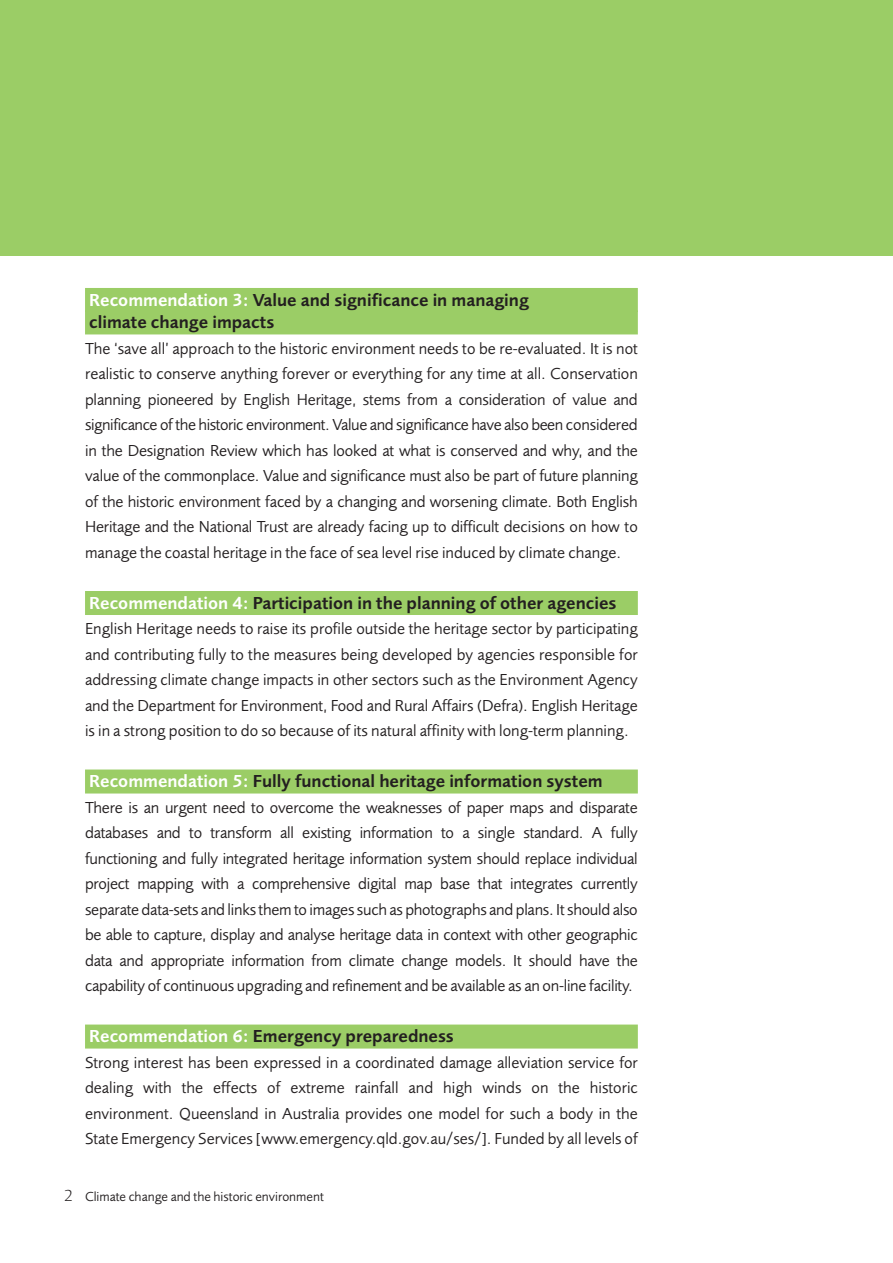
<style>
.page{position:relative;width:893px;height:1263px;background:#fff}
.page>*{position:absolute;margin:0;border:0;box-sizing:border-box;transform-origin:0 0}
.t1{font:600 18px/22.5px "Foundry Sans";color:#231f20}
.t2{font:16.5px/25.5px "Foundry Sans";color:#231f20;text-align:justify}
.t3{font:13.5px "Foundry Sans";color:#231f20}
.s1{color:#fff}
.s2{font-weight:300;font-size:16.5px}
</style>
<div class="page">
<div style="left:0;top:0;width:893px;height:255px;background:#9bcd66"></div>
<div style="left:85px;top:288px;width:553px;height:24px;background:#9bcd66"></div>
<div style="left:85px;top:310px;width:553px;height:24px;background:#9bcd66"></div>
<div style="left:85px;top:591px;width:553px;height:24px;background:#9bcd66"></div>
<div style="left:85px;top:769px;width:553px;height:24px;background:#9bcd66"></div>
<div style="left:85px;top:1024px;width:553px;height:24px;background:#9bcd66"></div>
<p class="t1" style="left:89px;top:290px;width:441px"><span class="s1">Recommendation 3:</span> Value and significance in managing climate change impacts</p>
<p class="t2" style="left:85px;top:337px;width:554px">The ‘save all’ approach to the historic environment needs to be re-evaluated. It is not realistic to conserve anything forever or everything for any time at all. Conservation planning pioneered by English Heritage, stems from a consideration of value and significance of the historic environment. Value and significance have also been considered in the Designation Review which has looked at what is conserved and why, and the value of the commonplace. Value and significance must also be part of future planning of the historic environment faced by a changing and worsening climate. Both English Heritage and the National Trust are already facing up to difficult decisions on how to manage the coastal heritage in the face of sea level rise induced by climate change.</p>
<p class="t1" style="left:89px;top:593px;width:529px"><span class="s1">Recommendation 4:</span> Participation in the planning of other agencies</p>
<p class="t2" style="left:85px;top:617px;width:554px">English Heritage needs to raise its profile outside the heritage sector by participating and contributing fully to the measures being developed by agencies responsible for addressing climate change impacts in other sectors such as the Environment Agency and the Department for Environment, Food and Rural Affairs (Defra). English Heritage is in a strong position to do so because of its natural affinity with long-term planning.</p>
<p class="t1" style="left:89px;top:772px;width:515px"><span class="s1">Recommendation 5:</span> Fully functional heritage information system</p>
<p class="t2" style="left:85px;top:796px;width:554px">There is an urgent need to overcome the weaknesses of paper maps and disparate databases and to transform all existing information to a single standard. A fully functioning and fully integrated heritage information system should replace individual project mapping with a comprehensive digital map base that integrates currently separate data-sets and links them to images such as photographs and plans. It should also be able to capture, display and analyse heritage data in context with other geographic data and appropriate information from climate change models. It should have the capability of continuous upgrading and refinement and be available as an on-line facility.</p>
<p class="t1" style="left:89px;top:1027px;width:366px"><span class="s1">Recommendation 6:</span> Emergency preparedness</p>
<p class="t2" style="left:85px;top:1051px;width:554px">Strong interest has been expressed in a coordinated damage alleviation service for dealing with the effects of extreme rainfall and high winds on the historic environment. Queensland in Australia provides one model for such a body in the State Emergency Services [www.emergency.qld.gov.au/ses/]. Funded by all levels of</p>
<p class="t3" style="left:64px;top:1191px;width:261px"><span class="s2">2</span> Climate change and the historic environment</p>
</div>
